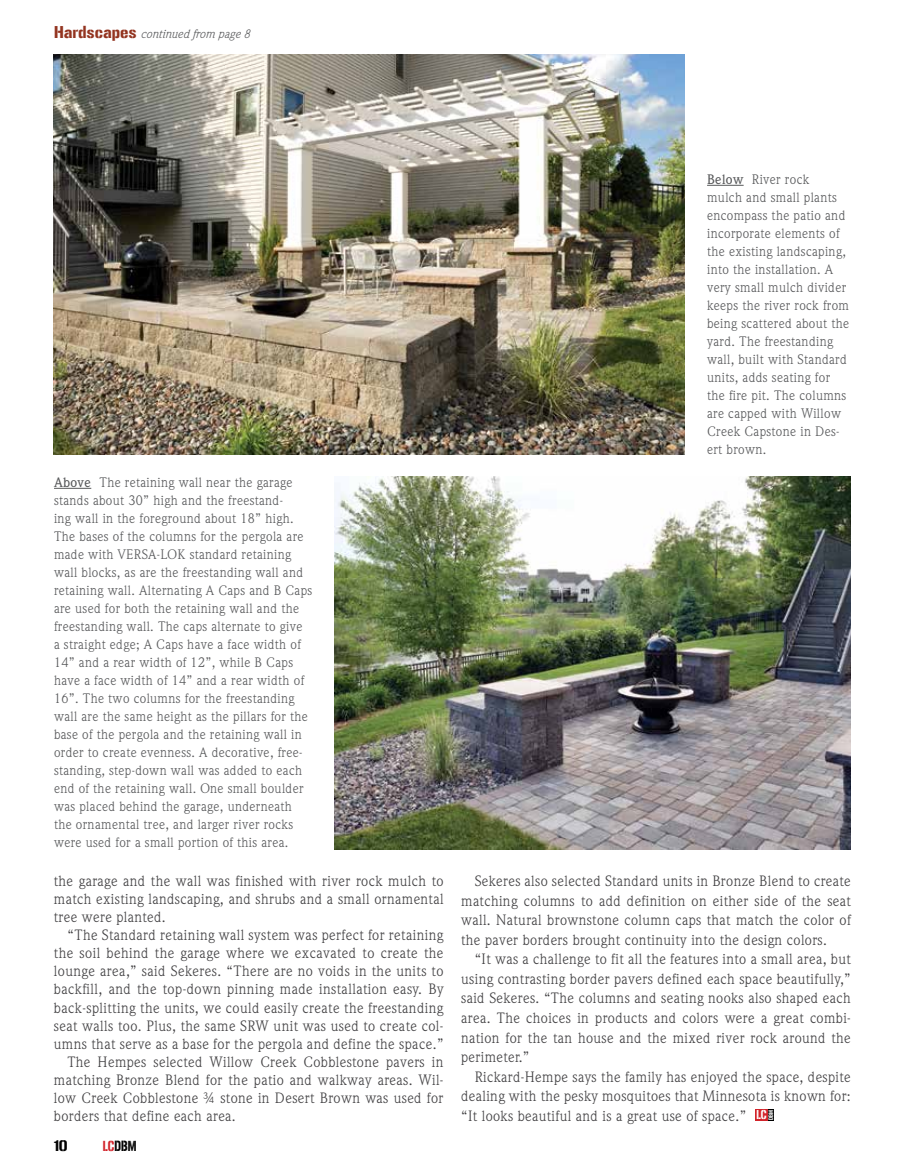
<style>
.page{position:relative;width:905px;height:1175px;background:#fff}
.page>*{position:absolute;margin:0;border:0;box-sizing:border-box;transform-origin:0 0}
.t1{font:14.7px/19.5px "Weidemann";letter-spacing:.025em;color:#414042;text-align:justify}
.t2{font:13.5px/18px "Weidemann";letter-spacing:.025em;color:#58595b}
.t3{font:13.5px "Gunplay";color:#000}
.t4{font:12.75px "Gunplay";color:#000;scale:.8 1}
.t5{font:italic 12px "Weidemann";color:#58595b}
.t6{font:5.7px "Gunplay";color:#fff;scale:.8 1}
.s1{font-family:"Gunplay";font-style:normal;font-size:15px;color:#933420}
.s2{font-weight:500}
.s3{color:#d2232a}
.s4{font-family:"Gunplay";font-size:11.25px;color:#fff}
</style>
<div class="page">
<div style="left:755px;top:1109px;width:13px;height:11px;background:#d2232a"></div>
<div style="left:768px;top:1109px;width:5px;height:11px;background:#000"></div>
<hr style="left:707px;top:185px;width:36px;height:1px;background:#58595b">
<hr style="left:54px;top:488px;width:37px;height:1px;background:#58595b">
<img style="left:334px;top:476px;width:516px;height:373px">
<img style="left:54px;top:54px;width:630px;height:400px">
<p class="t5" style="left:54px;top:27px;width:197px"><span class="s1">Hardscapes</span> continued from page 8</p>
<p class="t2" style="left:54px;top:473px;width:260px"><span class="s2">Above</span> The retaining wall near the garage stands about 30” high and the freestand-<br>ing wall in the foreground about 18” high.<br>The bases of the columns for the pergola are made with VERSA-LOK standard retaining wall blocks, as are the freestanding wall and retaining wall. Alternating A Caps and B Caps are used for both the retaining wall and the freestanding wall. The caps alternate to give<br>a straight edge; A Caps have a face width of 14” and a rear width of 12”, while B Caps have a face width of 14” and a rear width of 16”. The two columns for the freestanding wall are the same height as the pillars for the base of the pergola and the retaining wall in order to create evenness. A decorative, free&shy;standing, step-down wall was added to each end of the retaining wall. One small boulder was placed behind the garage, underneath the ornamental tree, and larger river rocks were used for a small portion of this area.</p>
<p class="t1" style="left:54px;top:871px;width:391px;line-height:18px">the garage and the wall was finished with river rock mulch to match existing landscaping, and shrubs and a small ornamental tree were planted.</p>
<p class="t1" style="left:67px;top:925px;width:377px">“The Standard retaining wall system was perfect for retaining</p>
<p class="t1" style="left:54px;top:943px;width:391px">the soil behind the garage where we excavated to create the</p>
<p class="t1" style="left:54px;top:961px;width:391px">lounge area,” said Sekeres. “There are no voids in the units to</p>
<p class="t1" style="left:54px;top:979px;width:391px">backfill, and the top-down pinning made installation easy. By</p>
<p class="t1" style="left:54px;top:997px;width:391px">back-splitting the units, we could easily create the freestanding</p>
<p class="t1" style="left:54px;top:1015px;width:391px">seat walls too. Plus, the same SRW unit was used to create col-</p>
<p class="t1" style="left:54px;top:1033px;width:391px">umns that serve as a base for the pergola and define the space.”</p>
<p class="t1" style="left:67px;top:1051px;width:377px">The Hempes selected Willow Creek Cobblestone pavers in</p>
<p class="t1" style="left:54px;top:1069px;width:391px">matching Bronze Blend for the patio and walkway areas. Wil-</p>
<p class="t1" style="left:54px;top:1088px;width:391px">low Creek Cobblestone ¾ stone in Desert Brown was used for</p>
<p class="t1" style="left:54px;top:1106px;width:183px">borders that define each area.</p>
<p class="t3" style="left:54px;top:1138px;width:15px">10</p>
<p class="t4" style="left:103px;top:1138px;width:44px"><span class="s3">LC</span>DBM</p>
<p class="t2" style="left:707px;top:170px;width:143px"><span class="s2">Below</span> River rock<br>mulch and small plants encompass the patio and incorporate elements of the existing landscaping, into the installation. A very small mulch divider keeps the river rock from being scattered about the yard. The freestanding wall, built with Standard units, adds seating for the fire pit. The columns are capped with Willow<br>Creek Capstone in Des&shy;ert brown.</p>
<p class="t1" style="left:461px;top:871px;width:391px;text-indent:13px">Sekeres also selected Standard units in Bronze Blend to create matching columns to add definition on either side of the seat wall. Natural brownstone column caps that match the color of the paver borders brought continuity into the design colors.</p>
<p class="t1" style="left:461px;top:949px;width:391px;text-indent:14px">“It was a challenge to fit all the features into a small area, but using contrasting border pavers defined each space beautifully,” said Sekeres. “The columns and seating nooks also shaped each area. The choices in products and colors were a great combi&shy;nation for the tan house and the mixed river rock around the perimeter.”</p>
<p class="t1" style="left:461px;top:1066px;width:391px;text-indent:13px">Rickard-Hempe says the family has enjoyed the space, despite dealing with the pesky mosquitoes that Minnesota is known for: “It looks beautiful and is a great use of space.” <span class="s4">LC</span></p>
<p class="t6" style="left:767px;top:1120px;width:14px;rotate:-90deg">DBM</p>
</div>
